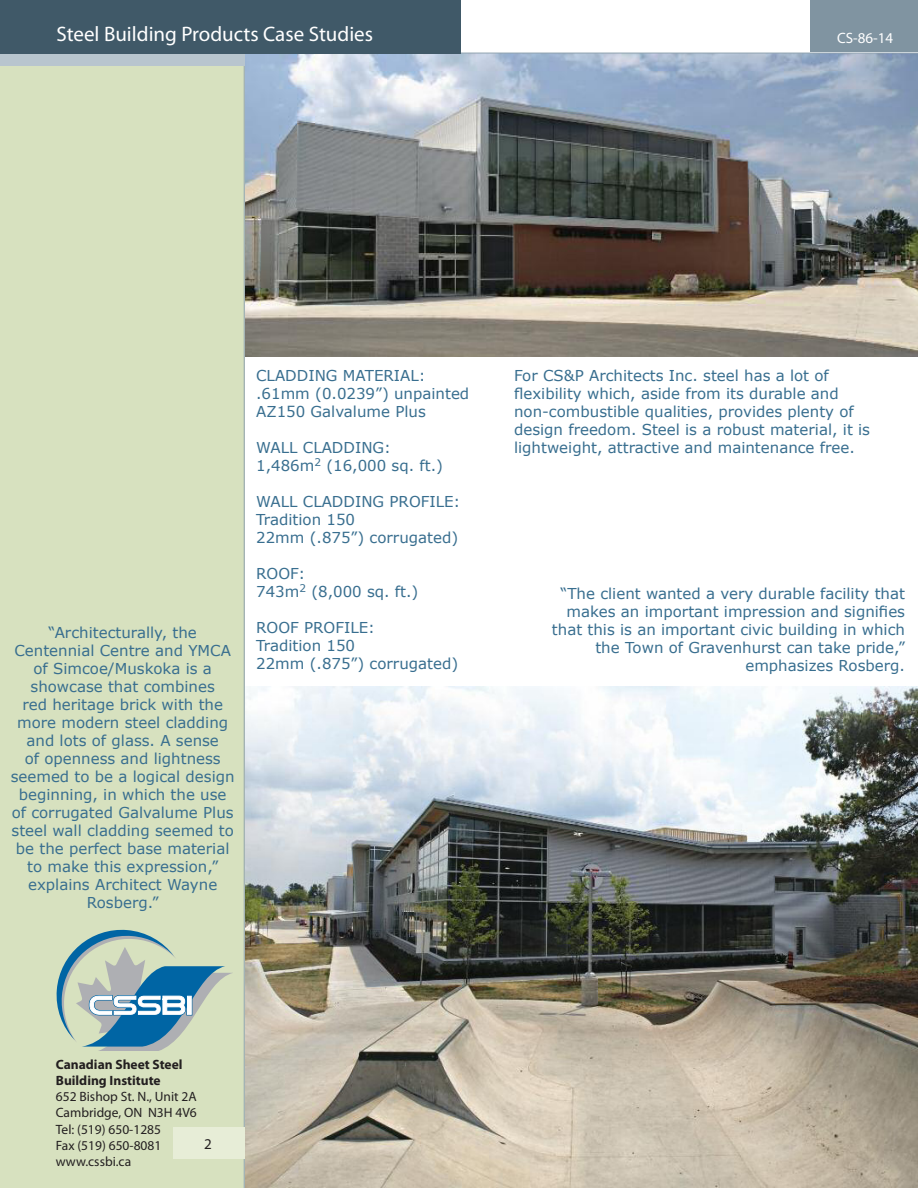
<style>
.page{position:relative;width:918px;height:1188px;background:#fff}
.page>*{position:absolute;margin:0;border:0;box-sizing:border-box;transform-origin:0 0}
.t1{font:21px "Myriad Pro";color:#fff}
.t2{font:15px/18px "Verdana";color:#386e8f;text-align:center}
.t3{font:15px "Myriad Pro";color:#fff}
.t4{font:15px "Myriad Pro";color:#231f20}
.t5{font:13.5px "Myriad Pro";color:#231f20}
.t6{font:700 13.5px "Myriad Pro";color:#231f20}
</style>
<div class="page">
<img style="left:245px;top:54px;width:673px;height:302px">
<img style="left:245px;top:687px;width:673px;height:501px">
<div style="left:0;top:63px;width:244px;height:1125px;background:#d7e1bf"></div>
<div style="left:810px;top:0;width:108px;height:52px;background:#8094a1"></div>
<hr style="left:0;top:53px;width:918px;height:1px;background:#90a3b0">
<hr style="left:244px;top:53px;width:1px;height:1135px;background:#90a3b0">
<div style="left:0;top:53px;width:244px;height:12px;background:#b8c5ce"></div>
<div style="left:173px;top:1127px;width:71px;height:32px;background:#e7edd7"></div>
<div style="left:0;top:0;width:460px;height:53px;background:#405968"></div>
<svg style="left:56px;top:929px;width:176px;height:121px"></svg>
<svg style="left:187px;top:996px;width:5px;height:19px"></svg>
<p class="t1" style="left:56px;top:21px;width:318px">Steel Building Products Case Studies</p>
<p class="t3" style="left:837px;top:29px;width:58px">CS-86-14</p>
<p class="t2" style="left:11px;top:624px;width:225px">“Architecturally, the<br>Centennial Centre and YMCA of Simcoe/Muskoka is a showcase that combines<br>red heritage brick with the more modern steel cladding and lots of glass. A sense<br>of openness and lightness seemed to be a logical design beginning, in which the use of corrugated Galvalume Plus steel wall cladding seemed to be the perfect base material to make this expression,” explains Architect Wayne<br>Rosberg.”</p>
<p class="t2" style="left:256px;top:366px;width:171px">CLADDING MATERIAL:</p>
<p class="t2" style="left:256px;top:384px;width:215px">.61mm (0.0239”) unpainted</p>
<p class="t2" style="left:256px;top:402px;width:171px">AZ150 Galvalume Plus</p>
<p class="t2" style="left:256px;top:438px;width:136px">WALL CLADDING:</p>
<p class="t2" style="left:256px;top:456px;width:188px">1,486m<sup>2</sup> (16,000 sq. ft.)</p>
<p class="t2" style="left:256px;top:492px;width:206px">WALL CLADDING PROFILE:</p>
<p class="t2" style="left:256px;top:510px;width:100px">Tradition 150</p>
<p class="t2" style="left:256px;top:528px;width:204px">22mm (.875”) corrugated)</p>
<p class="t2" style="left:256px;top:564px;width:51px">ROOF:</p>
<p class="t2" style="left:256px;top:582px;width:164px">743m<sup>2</sup> (8,000 sq. ft.)</p>
<p class="t2" style="left:256px;top:618px;width:120px">ROOF PROFILE:</p>
<p class="t2" style="left:256px;top:636px;width:100px">Tradition 150</p>
<p class="t2" style="left:256px;top:654px;width:204px">22mm (.875”) corrugated)</p>
<p class="t2" style="left:514px;top:366px;width:316px">For CS&amp;P Architects Inc. steel has a lot of</p>
<p class="t2" style="left:514px;top:384px;width:326px">flexibility which, aside from its durable and</p>
<p class="t2" style="left:514px;top:402px;width:341px">non-combustible qualities, provides plenty of</p>
<p class="t2" style="left:514px;top:420px;width:358px">design freedom. Steel is a robust material, it is</p>
<p class="t2" style="left:514px;top:438px;width:342px">lightweight, attractive and maintenance free.</p>
<p class="t2" style="left:561px;top:585px;width:346px">“The client wanted a very durable facility that</p>
<p class="t2" style="left:567px;top:603px;width:340px">makes an important impression and signifies</p>
<p class="t2" style="left:552px;top:621px;width:355px">that this is an important civic building in which</p>
<p class="t2" style="left:595px;top:639px;width:311px">the Town of Gravenhurst can take pride,”</p>
<p class="t2" style="left:745px;top:657px;width:161px">emphasizes Rosberg.</p>
<p class="t6" style="left:56px;top:1056px;width:128px">Canadian Sheet Steel</p>
<p class="t6" style="left:56px;top:1072px;width:106px">Building Institute</p>
<p class="t5" style="left:56px;top:1088px;width:142px">652 Bishop St. N., Unit 2A</p>
<p class="t5" style="left:56px;top:1105px;width:142px">Cambridge, ON N3H 4V6</p>
<p class="t5" style="left:56px;top:1121px;width:107px">Tel: (519) 650-1285</p>
<p class="t5" style="left:56px;top:1137px;width:107px">Fax (519) 650-8081</p>
<p class="t5" style="left:56px;top:1153px;width:77px">www.cssbi.ca</p>
<p class="t4" style="left:204px;top:1135px;width:9px">2</p>
</div>
